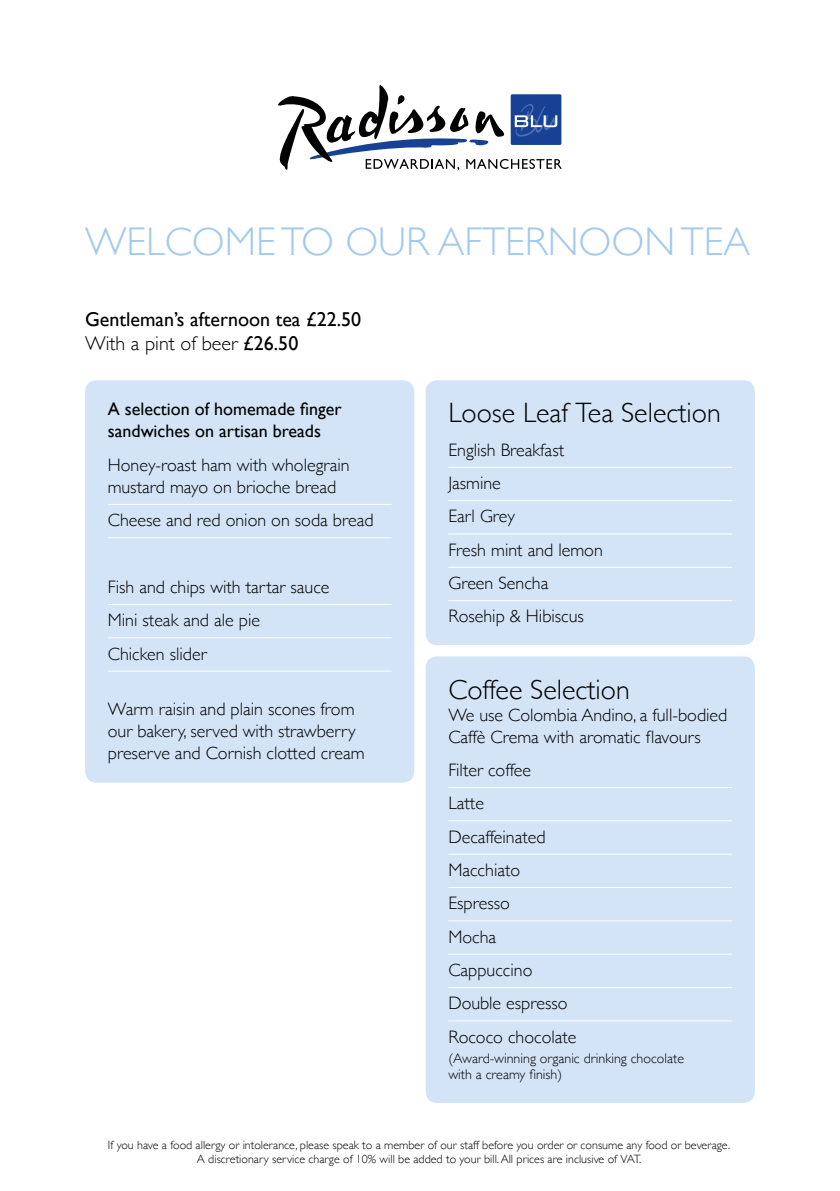
<style>
.page{position:relative;width:840px;height:1191px;background:#fff}
.page>*{position:absolute;margin:0;border:0;box-sizing:border-box;transform-origin:0 0}
.t1{font:300 40px "Gill Sans";color:#a3c9ec}
.t2{font:300 28px "Gill Sans";color:#000}
.t3{font:20px/24px "Gill Sans";color:#000}
.t4{font:300 18px/33.4px "Gill Sans";color:#000}
.t5{font:18px/22px "Gill Sans";color:#000}
.t6{font:300 14px/16px "Gill Sans";color:#000}
.t7{font:300 12px/14px "Gill Sans";color:#000;text-align:center}
.s1{font-weight:300}
</style>
<div class="page">
<div style="left:85px;top:380px;width:329px;height:402px;background:#d3e4f6;border-radius:11px"></div>
<hr style="left:108px;top:504px;width:283px;height:1px;background:#fff">
<hr style="left:108px;top:537px;width:283px;height:1px;background:#fff">
<hr style="left:108px;top:604px;width:283px;height:1px;background:#fff">
<hr style="left:108px;top:637px;width:283px;height:1px;background:#fff">
<hr style="left:108px;top:671px;width:283px;height:1px;background:#fff">
<div style="left:425px;top:656px;width:329px;height:447px;background:#d3e4f6;border-radius:11px"></div>
<hr style="left:448px;top:787px;width:283px;height:1px;background:#fff">
<hr style="left:448px;top:820px;width:283px;height:1px;background:#fff">
<hr style="left:448px;top:854px;width:283px;height:1px;background:#fff">
<hr style="left:448px;top:887px;width:283px;height:1px;background:#fff">
<hr style="left:448px;top:920px;width:283px;height:1px;background:#fff">
<hr style="left:448px;top:954px;width:283px;height:1px;background:#fff">
<hr style="left:448px;top:987px;width:283px;height:1px;background:#fff">
<hr style="left:448px;top:1020px;width:283px;height:1px;background:#fff">
<div style="left:425px;top:380px;width:329px;height:265px;background:#d3e4f6;border-radius:11px"></div>
<hr style="left:448px;top:467px;width:283px;height:1px;background:#fff">
<hr style="left:448px;top:500px;width:283px;height:1px;background:#fff">
<hr style="left:448px;top:533px;width:283px;height:1px;background:#fff">
<hr style="left:448px;top:567px;width:283px;height:1px;background:#fff">
<hr style="left:448px;top:600px;width:283px;height:1px;background:#fff">
<svg style="left:278px;top:85px;width:283px;height:85px"></svg>
<h1 class="t1" style="left:85px;top:210px;width:666px">WELCOME TO OUR AFTERNOON TEA</h1>
<p class="t3" style="left:85px;top:307px;width:277px">Gentleman’s afternoon tea £22.50<br><span class="s1">With a pint of beer</span> £26.50</p>
<p class="t5" style="left:108px;top:398px;width:235px">A selection of homemade finger sandwiches on artisan breads</p>
<p class="t4" style="left:108px;top:453px;width:243px;line-height:22px">Honey-roast ham with wholegrain mustard mayo on brioche bread</p>
<p class="t4" style="left:108px;top:503px;width:267px">Cheese and red onion on soda bread</p>
<p class="t4" style="left:108px;top:569px;width:223px">Fish and chips with tartar sauce<br>Mini steak and ale pie<br>Chicken slider</p>
<p class="t4" style="left:108px;top:697px;width:258px;line-height:22px">Warm raisin and plain scones from our bakery, served with strawberry preserve and Cornish clotted cream</p>
<h2 class="t2" style="left:448px;top:391px;width:274px">Loose Leaf Tea Selection</h2>
<p class="t4" style="left:448px;top:432px;width:156px">English Breakfast<br>Jasmine<br>Earl Grey<br>Fresh mint and lemon<br>Green Sencha<br>Rosehip &amp; Hibiscus</p>
<h2 class="t2" style="left:448px;top:667px;width:183px">Coffee Selection</h2>
<p class="t4" style="left:448px;top:703px;width:280px;line-height:22px">We use Colombia Andino, a full-bodied<br>Caffè Crema with aromatic flavours</p>
<p class="t4" style="left:448px;top:752px;width:130px">Filter coffee<br>Latte<br>Decaffeinated<br>Macchiato<br>Espresso<br>Mocha<br>Cappuccino<br>Double espresso<br>Rococo chocolate</p>
<p class="t6" style="left:448px;top:1049px;width:237px">(Award-winning organic drinking chocolate with a creamy finish)</p>
<p class="t7" style="left:108px;top:1137px;width:623px">If you have a food allergy or intolerance, please speak to a member of our staff before you order or consume any food or beverage.<br>A discretionary service charge of 10% will be added to your bill. All prices are inclusive of VAT.</p>
</div>
